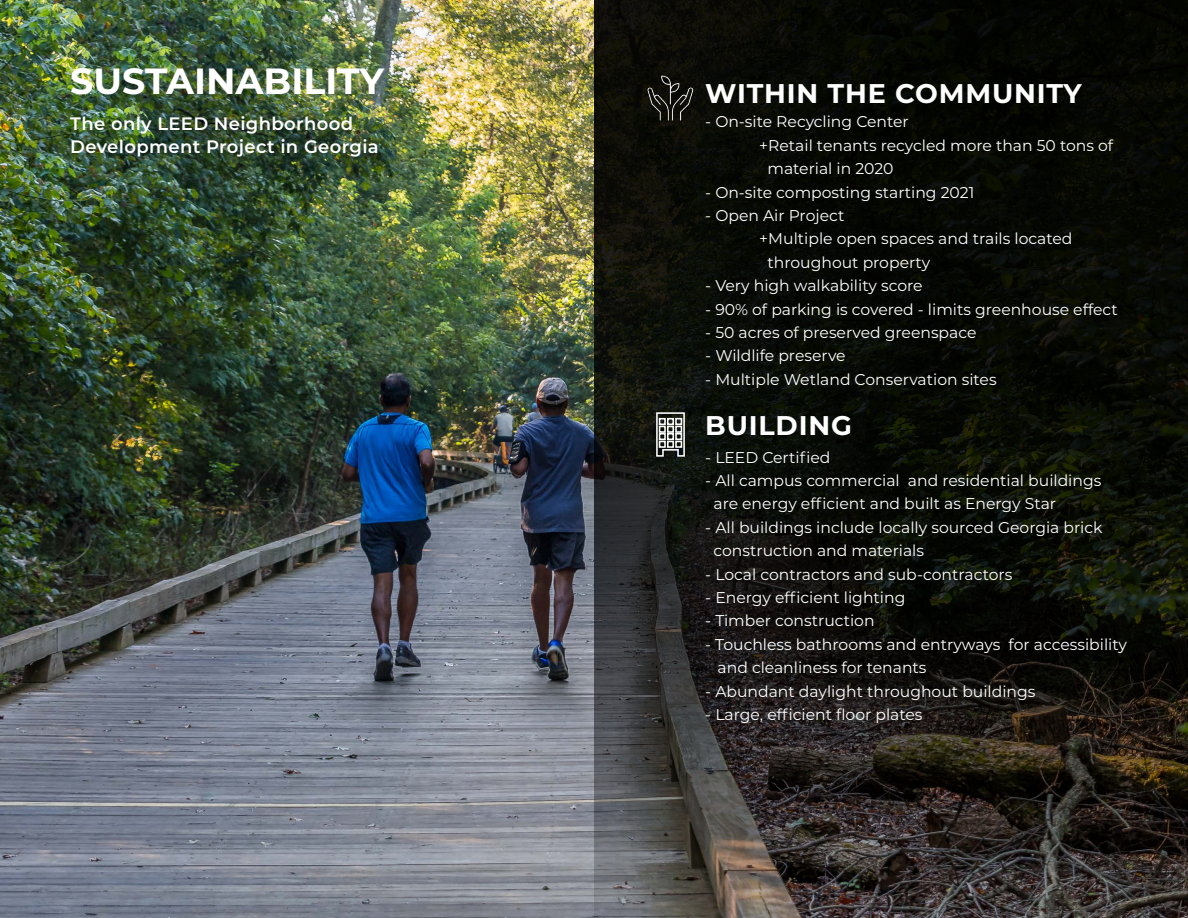
<style>
.page{position:relative;width:1188px;height:918px;background:#fff}
.page>*{position:absolute;margin:0;border:0;box-sizing:border-box;transform-origin:0 0}
.t1{font:700 36.45px "Montserrat";color:#fff}
.t2{font:700 27px "Montserrat";letter-spacing:.03em;color:#fff}
.t3{font:600 18px/22.5px "Montserrat";letter-spacing:.02em;color:#fff}
.t4{font:15.6px/23.4px "Montserrat";color:#fff}
</style>
<div class="page">
<img style="left:0;top:0;width:594px;height:918px">
<svg style="left:594px;top:0;width:594px;height:918px;background:#161712"></svg>
<svg style="left:655px;top:412px;width:31px;height:45px"></svg>
<img style="left:647px;top:74px;width:47px;height:47px">
<h1 class="t1" style="left:70px;top:55px;width:315px">SUSTAINABILITY</h1>
<p class="t3" style="left:70px;top:112px;width:310px">The only LEED Neighborhood<br>Development Project in Georgia</p>
<p class="t4" style="left:705px;top:110px;width:205px">- On-site Recycling Center</p>
<h2 class="t2" style="left:705px;top:74px;width:378px">WITHIN THE COMMUNITY</h2>
<p class="t4" style="left:759px;top:133px;width:355px">+Retail tenants recycled more than 50 tons of</p>
<p class="t4" style="left:767px;top:156px;width:128px">material in 2020</p>
<p class="t4" style="left:705px;top:180px;width:271px">- On-site composting starting 2021</p>
<p class="t4" style="left:705px;top:203px;width:141px">- Open Air Project</p>
<p class="t4" style="left:759px;top:227px;width:315px">+Multiple open spaces and trails located</p>
<p class="t4" style="left:767px;top:250px;width:164px">throughout property</p>
<p class="t4" style="left:705px;top:273px;width:219px">- Very high walkability score</p>
<p class="t4" style="left:705px;top:297px;width:414px">- 90% of parking is covered - limits greenhouse effect</p>
<p class="t4" style="left:705px;top:320px;width:273px">- 50 acres of preserved greenspace</p>
<p class="t4" style="left:705px;top:344px;width:142px">- Wildlife preserve</p>
<p class="t4" style="left:705px;top:367px;width:293px">- Multiple Wetland Conservation sites</p>
<h2 class="t2" style="left:705px;top:406px;width:148px">BUILDING</h2>
<p class="t4" style="left:705px;top:445px;width:127px">- LEED Certified</p>
<p class="t4" style="left:713px;top:468px;width:389px;text-indent:-8px">- All campus commercial and residential buildings are energy efficient and built as Energy Star</p>
<p class="t4" style="left:713px;top:515px;width:391px;text-indent:-8px">- All buildings include locally sourced Georgia brick construction and materials</p>
<p class="t4" style="left:705px;top:562px;width:309px">- Local contractors and sub-contractors</p>
<p class="t4" style="left:705px;top:585px;width:202px">- Energy efficient lighting</p>
<p class="t4" style="left:705px;top:609px;width:171px">- Timber construction</p>
<p class="t4" style="left:718px;top:632px;width:411px;text-indent:-12px">- Touchless bathrooms and entryways for accessibility and cleanliness for tenants</p>
<p class="t4" style="left:705px;top:679px;width:332px">- Abundant daylight throughout buildings</p>
<p class="t4" style="left:705px;top:702px;width:219px">- Large, efficient floor plates</p>
</div>
